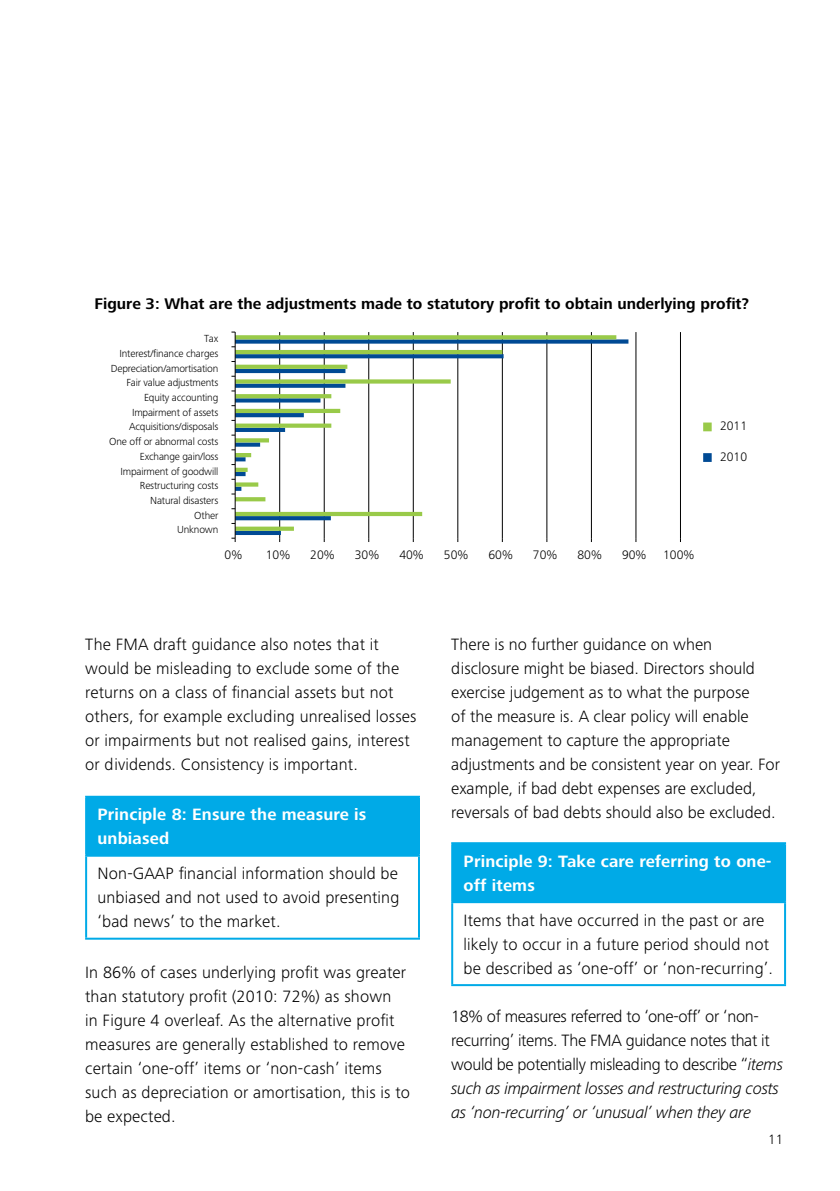
<style>
.page{position:relative;width:840px;height:1191px;background:#fff}
.page>*{position:absolute;margin:0;border:0;box-sizing:border-box;transform-origin:0 0}
.t1{font:300 17px/24px "Frutiger Next Pro";letter-spacing:.01em;color:#000}
.t2{font:300 17px/24px "Frutiger Next Pro";letter-spacing:-.02em;color:#000}
.t3{font:700 17px/24px "Frutiger Next Pro";letter-spacing:.01em;color:#fff}
.t4{font:700 16px "Frutiger Next Pro";color:#010101}
.t5{font:300 14px "Frutiger Next Pro";color:#000}
.t6{font:300 12.8px "Frutiger Next Pro";color:#010101}
.t7{font:300 10.6px/14.6px "Frutiger Next Pro";letter-spacing:-.015em;color:#010101;text-align:right}
.s1{font-style:italic}
</style>
<div class="page">
<div style="left:86px;top:796px;width:333px;height:59px;background:#00aae7"></div>
<hr style="left:85px;top:854px;width:335px;height:2px;background:#00aae7">
<hr style="left:85px;top:795px;width:335px;height:2px;background:#00aae7">
<hr style="left:85px;top:797px;width:2px;height:57px;background:#00aae7">
<hr style="left:418px;top:797px;width:2px;height:57px;background:#00aae7">
<hr style="left:85px;top:856px;width:2px;height:81px;background:#00aae7">
<hr style="left:418px;top:856px;width:2px;height:81px;background:#00aae7">
<hr style="left:85px;top:937px;width:335px;height:2px;background:#00aae7">
<div style="left:452px;top:843px;width:332px;height:59px;background:#00aae7"></div>
<hr style="left:451px;top:901px;width:334px;height:2px;background:#00aae7">
<hr style="left:451px;top:842px;width:334px;height:2px;background:#00aae7">
<hr style="left:451px;top:844px;width:2px;height:57px;background:#00aae7">
<hr style="left:783px;top:844px;width:2px;height:57px;background:#00aae7">
<hr style="left:451px;top:903px;width:2px;height:81px;background:#00aae7">
<hr style="left:783px;top:903px;width:2px;height:81px;background:#00aae7">
<hr style="left:451px;top:984px;width:334px;height:2px;background:#00aae7">
<hr style="left:279px;top:332px;width:1px;height:206px;background:#000">
<hr style="left:324px;top:332px;width:1px;height:206px;background:#000">
<hr style="left:368px;top:332px;width:1px;height:206px;background:#000">
<hr style="left:412px;top:332px;width:1px;height:206px;background:#000">
<hr style="left:457px;top:332px;width:1px;height:206px;background:#000">
<hr style="left:501px;top:332px;width:1px;height:206px;background:#000">
<hr style="left:546px;top:332px;width:1px;height:206px;background:#000">
<hr style="left:590px;top:332px;width:1px;height:206px;background:#000">
<hr style="left:635px;top:332px;width:1px;height:206px;background:#000">
<hr style="left:679px;top:332px;width:1px;height:206px;background:#000">
<hr style="left:235px;top:531px;width:46px;height:4px;background:#004a94">
<svg style="left:236px;top:516px;width:95px;height:4px"></svg>
<hr style="left:235px;top:472px;width:10px;height:4px;background:#004a94">
<svg style="left:236px;top:457px;width:9px;height:4px"></svg>
<div style="left:235px;top:442px;width:25px;height:5px;background:#004a94"></div>
<hr style="left:235px;top:428px;width:50px;height:4px;background:#004a94">
<svg style="left:236px;top:413px;width:68px;height:4px"></svg>
<svg style="left:236px;top:398px;width:84px;height:4px"></svg>
<div style="left:235px;top:383px;width:110px;height:5px;background:#004a94"></div>
<hr style="left:235px;top:369px;width:110px;height:4px;background:#004a94">
<svg style="left:236px;top:354px;width:267px;height:4px"></svg>
<div style="left:235px;top:339px;width:393px;height:5px;background:#004a94"></div>
<div style="left:235px;top:526px;width:59px;height:5px;background:#99ca49"></div>
<hr style="left:235px;top:512px;width:187px;height:4px;background:#99ca49">
<svg style="left:236px;top:497px;width:29px;height:4px"></svg>
<svg style="left:236px;top:482px;width:22px;height:4px"></svg>
<hr style="left:235px;top:468px;width:12px;height:4px;background:#99ca49">
<hr style="left:235px;top:453px;width:16px;height:4px;background:#99ca49">
<svg style="left:236px;top:438px;width:33px;height:4px"></svg>
<div style="left:235px;top:423px;width:96px;height:5px;background:#99ca49"></div>
<hr style="left:235px;top:409px;width:105px;height:4px;background:#99ca49">
<svg style="left:236px;top:394px;width:95px;height:4px"></svg>
<svg style="left:236px;top:379px;width:214px;height:4px"></svg>
<svg style="left:236px;top:365px;width:111px;height:4px"></svg>
<hr style="left:235px;top:350px;width:267px;height:4px;background:#99ca49">
<svg style="left:236px;top:335px;width:380px;height:4px;fill:#99ca49"></svg>
<hr style="left:235px;top:332px;width:1px;height:206px;background:#000">
<svg style="left:231px;top:486px;width:10px;height:8px"></svg>
<div style="left:703px;top:423px;width:7px;height:7px;background:#99ca49"></div>
<div style="left:702px;top:422px;width:9px;height:9px;border:2px solid #99ca49"></div>
<div style="left:703px;top:454px;width:7px;height:7px;background:#004a94"></div>
<div style="left:702px;top:453px;width:9px;height:9px;border:2px solid #004a94"></div>
<p class="t4" style="left:95px;top:294px;width:655px">Figure 3: What are the adjustments made to statutory profit to obtain underlying profit?</p>
<p class="t7" style="left:109px;top:331px;width:110px">Tax<br>Interest/finance charges<br>Depreciation/amortisation<br>Fair value adjustments<br>Equity accounting<br>Impairment of assets<br>Acquisitions/disposals<br>One off or abnormal costs<br>Exchange gain/loss<br>Impairment of goodwill<br>Restructuring costs<br>Natural disasters<br>Other<br>Unknown</p>
<p class="t6" style="left:224px;top:547px;width:19px">0%</p>
<p class="t6" style="left:266px;top:547px;width:26px">10%</p>
<p class="t6" style="left:310px;top:547px;width:26px">20%</p>
<p class="t6" style="left:354px;top:547px;width:26px">30%</p>
<p class="t6" style="left:399px;top:547px;width:26px">40%</p>
<p class="t6" style="left:443px;top:547px;width:26px">50%</p>
<p class="t6" style="left:488px;top:547px;width:26px">60%</p>
<p class="t6" style="left:532px;top:547px;width:26px">70%</p>
<p class="t6" style="left:577px;top:547px;width:26px">80%</p>
<p class="t6" style="left:621px;top:547px;width:26px">90%</p>
<p class="t6" style="left:662px;top:547px;width:33px">100%</p>
<p class="t6" style="left:719px;top:419px;width:29px">2011</p>
<p class="t6" style="left:719px;top:449px;width:29px">2010</p>
<p class="t1" style="left:85px;top:632px;width:333px">The FMA draft guidance also notes that it would be misleading to exclude some of the returns on a class of financial assets but not others, for example excluding unrealised losses or impairments but not realised gains, interest or dividends. Consistency is important.</p>
<p class="t3" style="left:97px;top:802px;width:270px">Principle 8: Ensure the measure is unbiased</p>
<p class="t1" style="left:97px;top:861px;width:303px;text-align:justify">Non-GAAP financial information should be unbiased and not used to avoid presenting ‘bad news’ to the market.</p>
<p class="t1" style="left:85px;top:960px;width:326px">In 86% of cases underlying profit was greater than statutory profit (2010: 72%) as shown<br>in Figure 4 overleaf. As the alternative profit measures are generally established to remove certain ‘one-off’ items or ‘non-cash’ items such as depreciation or amortisation, this is to be expected.</p>
<p class="t1" style="left:451px;top:632px;width:330px">There is no further guidance on when disclosure might be biased. Directors should exercise judgement as to what the purpose<br>of the measure is. A clear policy will enable management to capture the appropriate adjustments and be consistent year on year. For example, if bad debt expenses are excluded, reversals of bad debts should also be excluded.</p>
<p class="t3" style="left:463px;top:849px;width:309px">Principle 9: Take care referring to one&shy;off items</p>
<p class="t1" style="left:463px;top:908px;width:311px">Items that have occurred in the past or are likely to occur in a future period should not be described as ‘one-off’ or ‘non-recurring’.</p>
<p class="t2" style="left:451px;top:1004px;width:333px">18% of measures referred to ‘one-off’ or ‘non&shy;recurring’ items. The FMA guidance notes that it would be potentially misleading to describe “<span class="s1">items such as impairment losses and restructuring costs as ‘non-recurring’ or ‘unusual’ when they are</span></p>
<p class="t5" style="left:767px;top:1131px;width:16px">11</p>
</div>
